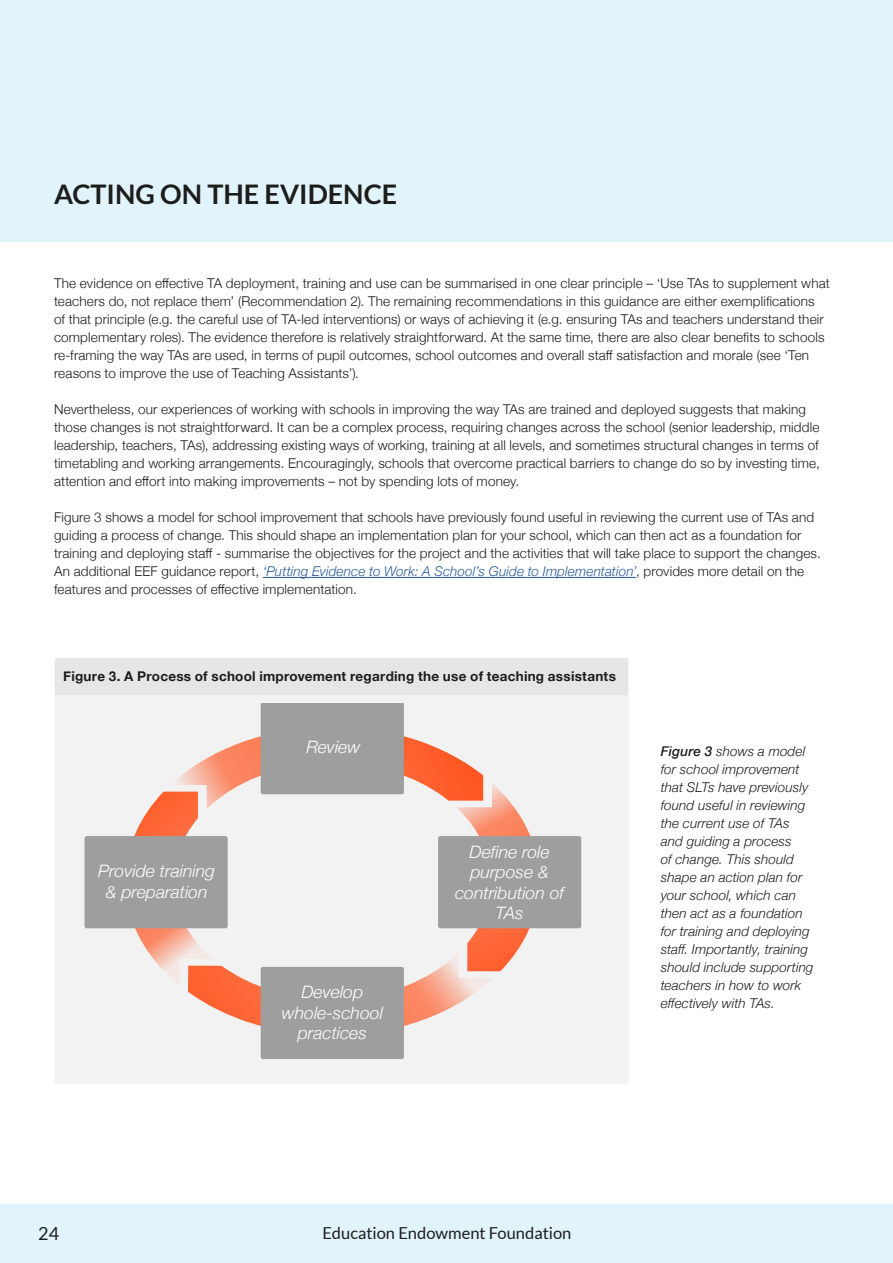
<style>
.page{position:relative;width:893px;height:1263px;background:#fff}
.page>*{position:absolute;margin:0;border:0;box-sizing:border-box;transform-origin:0 0}
.t1{font:700 27px "Lato";color:#1d1d1b}
.t2{font:18px "Lato";color:#1d1d1b}
.t3{font:italic 300 17.1px/20.5px "Helvetica Neue";color:#fff;text-align:center}
.t4{font:16.5px "Lato";color:#1d1d1b}
.t5{font:300 13.5px/18px "Helvetica Neue";letter-spacing:.01em;color:#1d1d1b}
.t6{font:italic 300 13.5px/18px "Helvetica Neue";letter-spacing:.01em;color:#1d1d1b}
.t7{font:700 13.5px "Helvetica Neue";letter-spacing:.02em;color:#1d1d1b}
.s1{font-style:italic;color:#275b9b}
.s2{font-weight:500}
</style>
<div class="page">
<div style="left:0;top:0;width:893px;height:242px;background:#e1f3fb"></div>
<div style="left:0;top:1205px;width:893px;height:58px;background:#e1f3fb"></div>
<hr style="left:263px;top:577px;width:373px;height:1px;background:#275b9b">
<div style="left:55px;top:695px;width:574px;height:389px;background:#f3f2f2"></div>
<div style="left:85px;top:836px;width:143px;height:92px;background:#9e9e9e;border-radius:2px"></div>
<div style="left:261px;top:967px;width:143px;height:92px;background:#9e9e9e;border-radius:2px"></div>
<svg style="left:125px;top:704px;width:414px;height:331px"></svg>
<div style="left:438px;top:836px;width:143px;height:92px;background:#9e9e9e;border-radius:2px"></div>
<div style="left:55px;top:658px;width:573px;height:37px;background:#e7e6e6"></div>
<h1 class="t1" style="left:54px;top:178px;width:345px">ACTING ON THE EVIDENCE</h1>
<p class="t5" style="left:54px;top:273px;width:777px">The evidence on effective TA deployment, training and use can be summarised in one clear principle – ‘Use TAs to supplement what teachers do, not replace them’ (Recommendation 2). The remaining recommendations in this guidance are either exemplifications<br>of that principle (e.g. the careful use of TA-led interventions) or ways of achieving it (e.g. ensuring TAs and teachers understand their complementary roles). The evidence therefore is relatively straightforward. At the same time, there are also clear benefits to schools re-framing the way TAs are used, in terms of pupil outcomes, school outcomes and overall staff satisfaction and morale (see ‘Ten reasons to improve the use of Teaching Assistants’).</p>
<p class="t5" style="left:54px;top:399px;width:767px">Nevertheless, our experiences of working with schools in improving the way TAs are trained and deployed suggests that making those changes is not straightforward. It can be a complex process, requiring changes across the school (senior leadership, middle leadership, teachers, TAs), addressing existing ways of working, training at all levels, and sometimes structural changes in terms of timetabling and working arrangements. Encouragingly, schools that overcome practical barriers to change do so by investing time, attention and effort into making improvements – not by spending lots of money.</p>
<p class="t5" style="left:54px;top:507px;width:768px">Figure 3 shows a model for school improvement that schools have previously found useful in reviewing the current use of TAs and guiding a process of change. This should shape an implementation plan for your school, which can then act as a foundation for training and deploying staff - summarise the objectives for the project and the activities that will take place to support the changes.<br>An additional EEF guidance report, <span class="s1">‘Putting Evidence to Work: A School’s Guide to Implementation’</span>, provides more detail on the features and processes of effective implementation.</p>
<p class="t7" style="left:63px;top:666px;width:554px">Figure 3. A Process of school improvement regarding the use of teaching assistants</p>
<p class="t3" style="left:98px;top:859px;width:118px">Provide training &amp; preparation</p>
<p class="t3" style="left:306px;top:735px;width:56px">Review</p>
<p class="t3" style="left:282px;top:980px;width:103px">Develop whole-school practices</p>
<p class="t3" style="left:455px;top:840px;width:111px">Define role purpose &amp; contribution of<br>TAs</p>
<p class="t6" style="left:661px;top:741px;width:154px"><span class="s2">Figure 3</span> shows a model for school improvement that SLTs have previously found useful in reviewing the current use of TAs and guiding a process<br>of change. This should shape an action plan for your school, which can then act as a foundation for training and deploying staff. Importantly, training should include supporting teachers in how to work effectively with TAs.</p>
<h2 class="t2" style="left:38px;top:1224px;width:22px">24</h2>
<p class="t4" style="left:322px;top:1224px;width:251px">Education Endowment Foundation</p>
</div>
